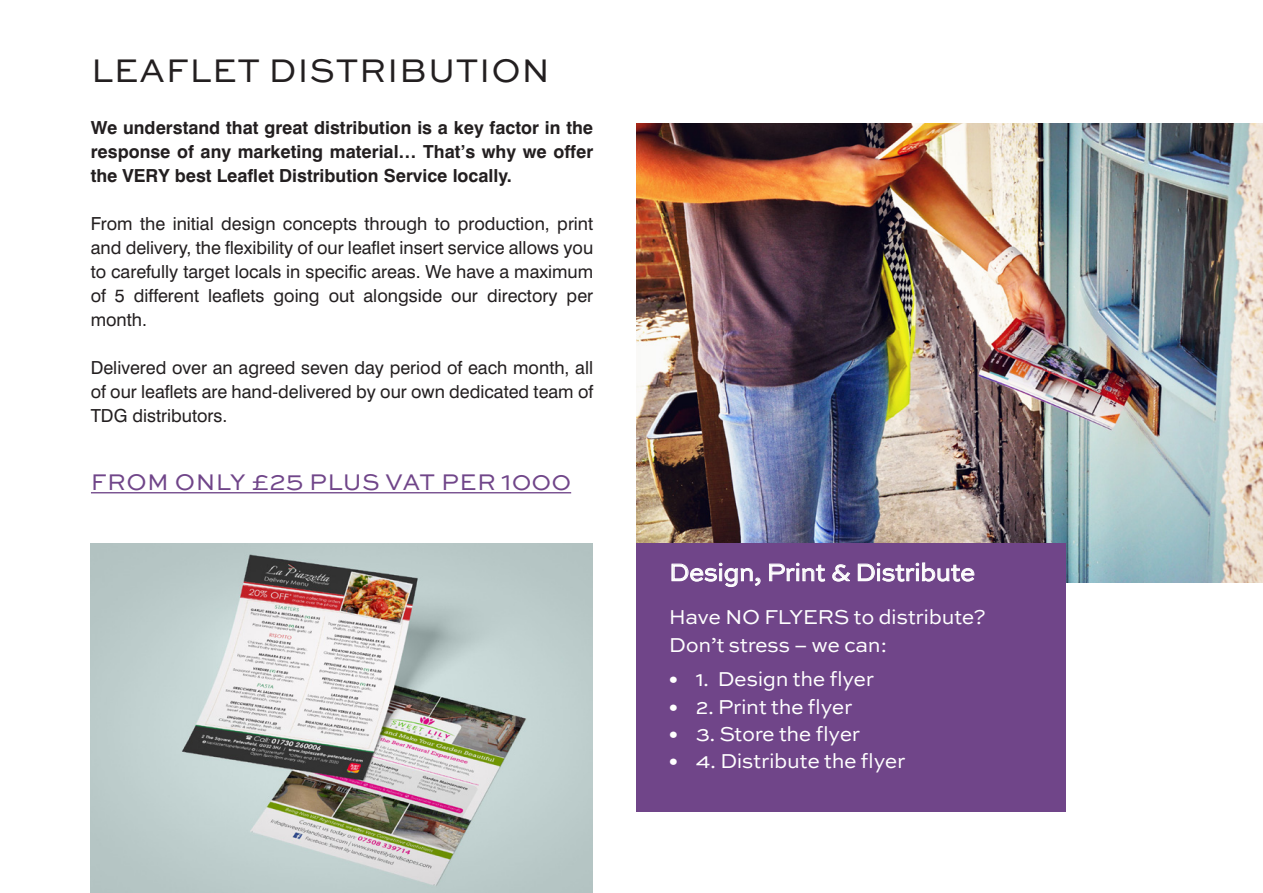
<style>
.page{position:relative;width:1263px;height:893px;background:#fff}
.page>*{position:absolute;margin:0;border:0;box-sizing:border-box;transform-origin:0 0}
.t1{font:34.5px "Sweet Sans";letter-spacing:.02em;color:#231f20}
.t2{font:25.5px "Sweet Sans";letter-spacing:-.02em;color:#fff}
.t3{font:23.85px "Sweet Sans";letter-spacing:.02em;color:#704589}
.t4{font:21.15px "Sweet Sans";letter-spacing:-.02em;color:#fff}
.t5{font:18px/24px "Swiss 721 BT";color:#231f20;text-align:justify}
.t6{font:700 18px/24px "Swiss 721 BT";color:#231f20;text-align:justify}
</style>
<div class="page">
<img style="left:636px;top:123px;width:627px;height:459px">
<hr style="left:91px;top:492px;width:480px;height:1px;background:#704589">
<div style="left:636px;top:543px;width:430px;height:269px;background:#704589"></div>
<svg style="left:671px;top:563px;width:90px;height:24px"></svg>
<svg style="left:769px;top:563px;width:56px;height:19px"></svg>
<svg style="left:832px;top:564px;width:19px;height:18px"></svg>
<svg style="left:857px;top:562px;width:118px;height:20px"></svg>
<img style="left:91px;top:543px;width:501px;height:350px">
<p class="t1" style="left:91px;top:51px;width:460px">LEAFLET DISTRIBUTION</p>
<p class="t6" style="left:91px;top:115px;width:504px">We understand that great distribution is a key factor in the response of any marketing material… That’s why we offer the VERY best Leaflet Distribution Service locally.</p>
<p class="t5" style="left:91px;top:211px;width:504px">From the initial design concepts through to production, print and delivery, the flexibility of our leaflet insert service allows you to carefully target locals in specific areas. We have a maximum of 5 different leaflets going out alongside our directory per month.</p>
<p class="t5" style="left:91px;top:355px;width:504px">Delivered over an agreed seven day period of each month, all of our leaflets are hand-delivered by our own dedicated team of TDG distributors.</p>
<p class="t3" style="left:91px;top:468px;width:482px">FROM ONLY £25 PLUS VAT PER 1000</p>
<p class="t2" style="left:669px;top:558px;width:308px">Design, Print &amp; Distribute</p>
<p class="t4" style="left:669px;top:605px;width:319px">Have NO FLYERS to distribute?</p>
<p class="t4" style="left:669px;top:632px;width:220px">Don’t stress – we can:</p>
<p class="t4" style="left:669px;top:667px;width:207px">• 1. Design the flyer</p>
<p class="t4" style="left:669px;top:694px;width:185px">• 2. Print the flyer</p>
<p class="t4" style="left:669px;top:722px;width:193px">• 3. Store the flyer</p>
<p class="t4" style="left:669px;top:749px;width:238px">• 4. Distribute the flyer</p>
</div>
